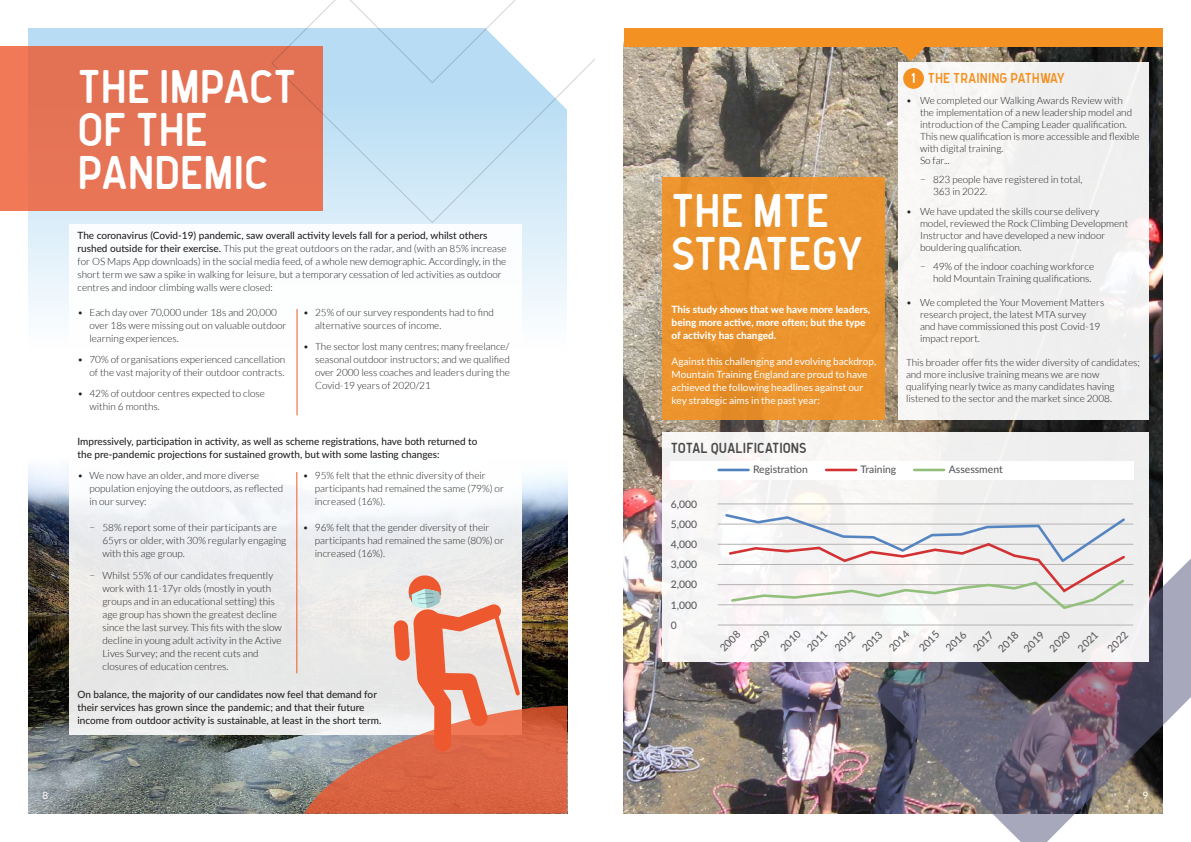
<style>
.page{position:relative;width:1191px;height:842px;background:#fff}
.page>*{position:absolute;margin:0;border:0;box-sizing:border-box;transform-origin:0 0}
.t1{font:46px/43px "Oregon";letter-spacing:-.01em;color:#fff}
.t2{font:14.2px "Oregon";color:#484948}
.t3{font:14px "Oregon";color:#f39223}
.t4{font:500 10.4px/20.3px "Lato";color:#57585a;text-align:justify}
.t5{font:300 10px/13px "Lato";color:#231f20}
.t6{font:500 10px/13px "Lato";color:#231f20}
.t7{font:10px/13px "Lato";color:#fff}
.t8{font:800 10px/13px "Lato";color:#fff}
.s1{font-weight:500}
.s2{color:#fff}
</style>
<div class="page">
<img style="left:624px;top:47px;width:538px;height:767px">
<img style="left:873px;top:550px;width:318px;height:292px">
<div style="left:898px;top:62px;width:250px;height:358px;background:#f0f0f0"></div>
<div style="left:903px;top:68px;width:21px;height:21px;background:#f39223;border-radius:50%"></div>
<div style="left:662px;top:177px;width:222px;height:243px;background:#eb932d"></div>
<svg style="left:28px;top:28px;width:539px;height:287px;background:#d6ebf8"></svg>
<img style="left:28px;top:522px;width:539px;height:292px">
<svg style="left:28px;top:466px;width:540px;height:56px"></svg>
<div style="left:69px;top:224px;width:453px;height:510px;background:linear-gradient(to bottom,#fff,#e6e7e7)"></div>
<div style="left:0;top:46px;width:323px;height:165px;background:#e57355"></div>
<svg style="left:270px;top:0;width:325px;height:224px"></svg>
<hr style="left:297px;top:309px;width:1px;height:106px;background:#ee582e">
<hr style="left:297px;top:472px;width:1px;height:201px;background:#ee582e">
<svg style="left:304px;top:573px;width:263px;height:241px;background:#d09c8c"></svg>
<div style="left:662px;top:432px;width:486px;height:229px;background:#f4f3f3"></div>
<div style="left:670px;top:461px;width:464px;height:18px;background:#fff"></div>
<hr style="left:718px;top:469px;width:30px;height:2px;background:#4f81bc">
<hr style="left:826px;top:469px;width:30px;height:2px;background:#d23233">
<hr style="left:914px;top:469px;width:30px;height:2px;background:#92bf7b">
<hr style="left:717px;top:504px;width:416px;height:1px;background:#b6b2b2">
<hr style="left:717px;top:524px;width:416px;height:1px;background:#b6b2b2">
<hr style="left:717px;top:544px;width:416px;height:1px;background:#b6b2b2">
<hr style="left:717px;top:564px;width:416px;height:1px;background:#b6b2b2">
<hr style="left:717px;top:584px;width:416px;height:1px;background:#b6b2b2">
<hr style="left:717px;top:604px;width:416px;height:1px;background:#b6b2b2">
<hr style="left:717px;top:625px;width:416px;height:1px;background:#b6b2b2">
<svg style="left:723px;top:512px;width:404px;height:99px"></svg>
<svg style="left:894px;top:47px;width:33px;height:14px"></svg>
<div style="left:624px;top:28px;width:538px;height:19px;background:#f39223"></div>
<h1 class="t1" style="left:77px;top:64px;width:220px">THE IMPACT<br>OF THE<br>PANDEMIC</h1>
<p class="t5" style="left:77px;top:229px;width:430px"><span class="s1">The coronavirus (Covid-19) pandemic, saw overall activity levels fall for a period, whilst others rushed outside for their exercise.</span> This put the great outdoors on the radar, and (with an 85% increase for OS Maps App downloads) in the social media feed, of a whole new demographic. Accordingly, in the short term we saw a spike in walking for leisure, but a temporary cessation of led activities as outdoor centres and indoor climbing walls were closed:</p>
<p class="t5" style="left:89px;top:306px;width:199px;text-indent:-12px">• Each day over 70,000 under 18s and 20,000 over 18s were missing out on valuable outdoor learning experiences.</p>
<p class="t5" style="left:77px;top:353px;width:209px;text-align:right">• 70% of organisations experienced cancellation of the vast majority of their outdoor contracts.</p>
<p class="t5" style="left:89px;top:387px;width:177px;text-indent:-12px">• 42% of outdoor centres expected to close within 6 months.</p>
<p class="t5" style="left:315px;top:306px;width:180px;text-indent:-12px">• 25% of our survey respondents had to find alternative sources of income.</p>
<p class="t5" style="left:315px;top:340px;width:196px;text-align:justify;text-indent:-12px">• The sector lost many centres; many freelance/ seasonal outdoor instructors; and we qualified over 2000 less coaches and leaders during the Covid-19 years of 2020/21</p>
<p class="t6" style="left:77px;top:434px;width:401px">Impressively, participation in activity, as well as scheme registrations, have both returned to the pre-pandemic projections for sustained growth, but with some lasting changes:</p>
<p class="t5" style="left:89px;top:469px;width:195px;text-indent:-12px">• We now have an older, and more diverse population enjoying the outdoors, as reflected in our survey:</p>
<p class="t5" style="left:102px;top:521px;width:185px;text-indent:-13px">− 58% report some of their participants are<br>65yrs or older, with 30% regularly engaging with this age group.</p>
<p class="t5" style="left:102px;top:569px;width:181px;text-indent:-13px">− Whilst 55% of our candidates frequently work with 11-17yr olds (mostly in youth groups and in an educational setting) this age group has shown the greatest decline since the last survey. This fits with the slow decline in young adult activity in the Active Lives Survey; and the recent cuts and closures of education centres.</p>
<p class="t5" style="left:315px;top:469px;width:191px;text-indent:-12px">• 95% felt that the ethnic diversity of their participants had remained the same (79%) or increased (16%).</p>
<p class="t5" style="left:315px;top:521px;width:191px;text-indent:-12px">• 96% felt that the gender diversity of their participants had remained the same (80%) or increased (16%).</p>
<p class="t6" style="left:77px;top:687px;width:305px">On balance, the majority of our candidates now feel that demand for their services has grown since the pandemic; and that their future income from outdoor activity is sustainable, at least in the short term.</p>
<h1 class="t1" style="left:671px;top:189px;width:194px">THE MTE<br>STRATEGY</h1>
<p class="t8" style="left:671px;top:302px;width:200px">This study shows that we have more leaders, being more active, more often; but the type of activity has changed.</p>
<p class="t7" style="left:671px;top:355px;width:206px">Against this challenging and evolving backdrop, Mountain Training England are proud to have achieved the following headlines against our key strategic aims in the past year:</p>
<h3 class="t3" style="left:911px;top:71px;width:155px"><span class="s2">1</span>. THE TRAINING PATHWAY</h3>
<p class="t5" style="left:920px;top:95px;width:221px;line-height:12px;text-indent:-14px">• We completed our Walking Awards Review with<br>the implementation of a new leadership model and introduction of the Camping Leader qualification.<br>This new qualification is more accessible and flexible with digital training.<br>So far...</p>
<p class="t5" style="left:933px;top:174px;width:151px;line-height:12px;text-indent:-13px">− 823 people have registered in total,<br>363 in 2022.</p>
<p class="t5" style="left:920px;top:206px;width:210px;line-height:12px;text-indent:-14px">• We have updated the skills course delivery model, reviewed the Rock Climbing Development Instructor and have developed a new indoor bouldering qualification.</p>
<p class="t5" style="left:920px;top:261px;width:176px;line-height:12px;text-align:right">− 49% of the indoor coaching workforce hold Mountain Training qualifications.</p>
<p class="t5" style="left:920px;top:297px;width:186px;line-height:12px;text-indent:-14px">• We completed the Your Movement Matters research project, the latest MTA survey and have commissioned this post Covid-19 impact report.</p>
<p class="t5" style="left:906px;top:357px;width:235px;line-height:12px">This broader offer fits the wider diversity of candidates; and more inclusive training means we are now qualifying nearly twice as many candidates having listened to the sector and the market since 2008.</p>
<h2 class="t2" style="left:671px;top:440px;width:137px">TOTAL QUALIFICATIONS</h2>
<p class="t4" style="left:753px;top:458px;width:56px">Registration</p>
<p class="t4" style="left:860px;top:458px;width:37px">Training</p>
<p class="t4" style="left:948px;top:458px;width:55px">Assessment</p>
<p class="t4" style="left:670px;top:493px;width:28px">6,000<br>5,000<br>4,000<br>3,000<br>2,000<br>1,000<br>0</p>
<p class="t4" style="left:714px;top:642px;width:26px;rotate:-45deg">2008</p>
<p class="t4" style="left:744px;top:642px;width:26px;rotate:-45deg">2009</p>
<p class="t4" style="left:774px;top:642px;width:26px;rotate:-45deg">2010</p>
<p class="t4" style="left:801px;top:642px;width:26px;rotate:-45deg">2011</p>
<p class="t4" style="left:829px;top:642px;width:26px;rotate:-45deg">2012</p>
<p class="t4" style="left:856px;top:642px;width:26px;rotate:-45deg">2013</p>
<p class="t4" style="left:883px;top:642px;width:26px;rotate:-45deg">2014</p>
<p class="t4" style="left:913px;top:642px;width:26px;rotate:-45deg">2015</p>
<p class="t4" style="left:940px;top:642px;width:26px;rotate:-45deg">2016</p>
<p class="t4" style="left:967px;top:642px;width:26px;rotate:-45deg">2017</p>
<p class="t4" style="left:992px;top:643px;width:26px;rotate:-45deg">2018</p>
<p class="t4" style="left:1018px;top:643px;width:26px;rotate:-45deg">2019</p>
<p class="t4" style="left:1043px;top:642px;width:26px;rotate:-45deg">2020</p>
<p class="t4" style="left:1086px;top:627px;width:26px;line-height:21.2px;text-indent:-21px;rotate:-45deg">2021<br>2022</p>
<p class="t7" style="left:43px;top:788px;width:7px">8</p>
<p class="t7" style="left:1142px;top:788px;width:7px">9</p>
</div>
